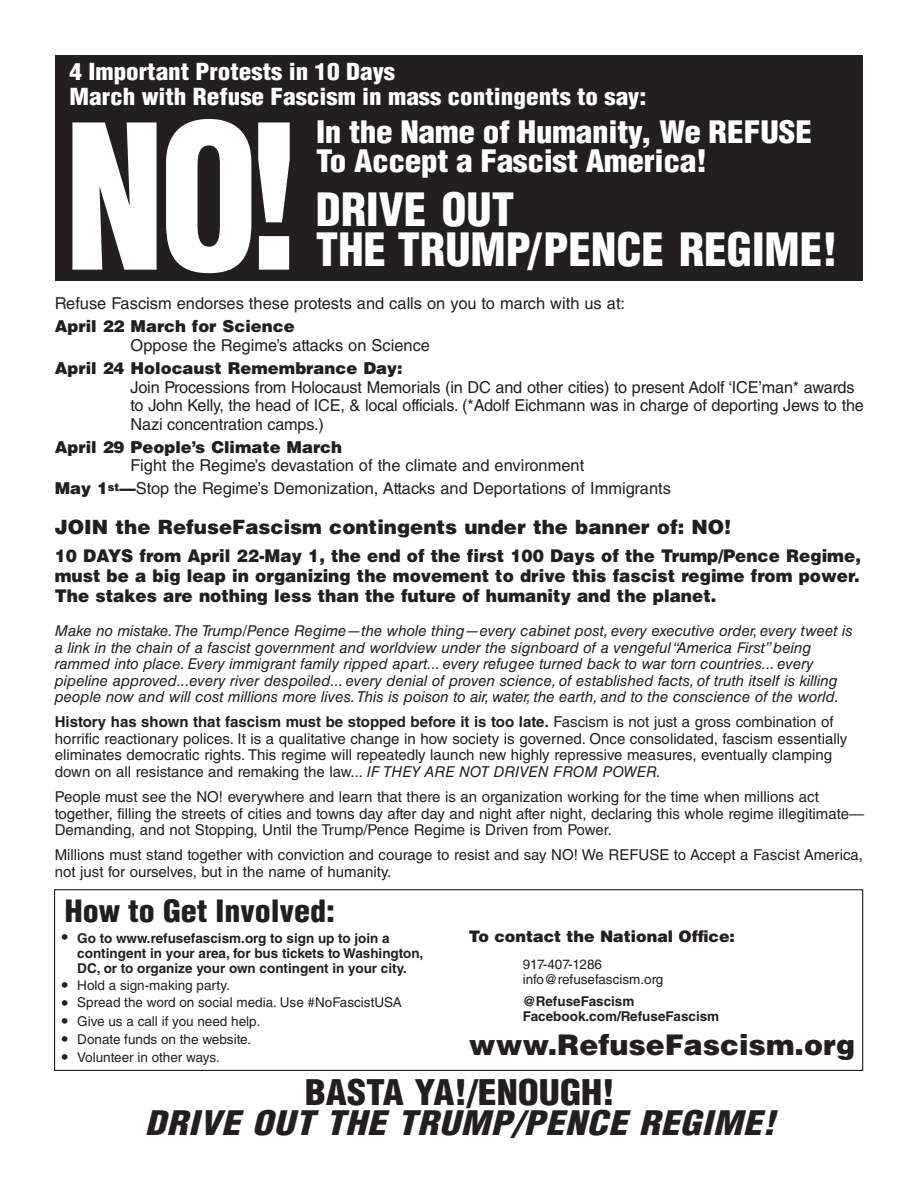
<style>
.page{position:relative;width:918px;height:1188px;background:#fff}
.page>*{position:absolute;margin:0;border:0;box-sizing:border-box;transform-origin:0 0}
.t1{font:900 condensed 196.2px "Helvetica LT Std";color:#fff;scale:.91 1}
.t2{font:900 condensed 44.85px/40px "Helvetica LT Std";color:#fff}
.t3{font:900 condensed 34.5px "Helvetica LT Std";color:#231f20;scale:1.1 1}
.t4{font:italic 900 condensed 33px "Helvetica LT Std";letter-spacing:.02em;color:#231f20;scale:1.14 1}
.t5{font:900 condensed 30.15px/28.5px "Helvetica LT Std";letter-spacing:-.01em;color:#fff;scale:1.1 1}
.Default{font:900 condensed 30px "Helvetica LT Std";color:#231f20;scale:1.07 1}
.Default-2{font:900 28.5px "Helvetica LT Std";color:#231f20}
.t6{font:900 condensed 22.95px/25px "Helvetica LT Std";color:#fff;scale:1.1 1}
.t7{font:900 19.65px "Helvetica LT Std";color:#231f20}
.t8{font:900 17.55px/19.6px "Helvetica LT Std";color:#231f20;text-align:justify;scale:.96 1}
.t9{font:16.35px/18.6px "Helvetica LT Std";letter-spacing:-.01em;color:#231f20}
.Default-3{font:900 15.9px "Helvetica LT Std";color:#231f20}
.t10{font:15px/16.5px "Helvetica LT Std";color:#231f20}
.t11{font:italic 15px/16.5px "Helvetica LT Std";color:#231f20}
.Default-4{font:13.5px "Helvetica LT Std";color:#231f20}
.Default-5{font:700 13.5px/15px "Helvetica LT Std";color:#231f20}
.Pa1{font:700 13.5px "Helvetica LT Std";color:#231f20}
.Pa1-2{font:13.5px "Helvetica LT Std";color:#231f20}
.s1{font-weight:900}
.s2{font-weight:700}
.s3{font-style:italic}
.s4{font-size:16.95px}
.s5{font-weight:700;font-size:16.95px}
.s6{font-size:13.35px}
</style>
<div class="page">
<div style="left:54px;top:889px;width:809px;height:182px;border:1px solid #231f20"></div>
<div style="left:55px;top:55px;width:807px;height:226px;background:#231f20"></div>
<p class="t6" style="left:70px;top:59px;width:526px">4 Important Protests in 10 Days<br>March with Refuse Fascism in mass contingents to say:</p>
<p class="t1" style="left:65px;top:73px;width:264px">NO!</p>
<p class="t5" style="left:316px;top:118px;width:452px">In the Name of Humanity, We REFUSE<br>To Accept a Fascist America!</p>
<p class="t2" style="left:316px;top:189px;width:523px">DRIVE OUT<br>THE TRUMP/PENCE REGIME!</p>
<p class="t9" style="left:55px;top:294px;width:572px">Refuse Fascism endorses these protests and calls on you to march with us at:</p>
<p class="t9" style="left:131px;top:317px;width:301px;text-indent:-76px"><span class="s1">April 22 March for Science<br></span>Oppose the Regime’s attacks on Science</p>
<p class="t9" style="left:131px;top:359px;width:735px;text-indent:-76px"><span class="s1">April 24 Holocaust Remembrance Day:<br></span>Join Processions from Holocaust Memorials (in DC and other cities) to present Adolf ‘ICE’man* awards to John Kelly, the head of ICE, &amp; local officials. (*Adolf Eichmann was in charge of deporting Jews to the Nazi concentration camps.)</p>
<p class="t9" style="left:131px;top:438px;width:455px;text-indent:-76px"><span class="s1">April 29 People’s Climate March<br></span>Fight the Regime’s devastation of the climate and environment</p>
<p class="t9" style="left:55px;top:479px;width:618px"><span class="s1">May 1</span><sup>st</sup><span class="s1">—</span>Stop the Regime’s Demonization, Attacks and Deportations of Immigrants</p>
<p class="t7" style="left:55px;top:514px;width:678px">JOIN the RefuseFascism contingents under the banner of: NO!</p>
<p class="t8" style="left:55px;top:546px;width:841px">10 DAYS from April 22-May 1, the end of the first 100 Days of the Trump/Pence Regime, must be a big leap in organizing the movement to drive this fascist regime from power.<br>The stakes are nothing less than the future of humanity and the planet.</p>
<p class="t11" style="left:55px;top:623px;width:800px">Make no mistake. The Trump/Pence Regime—the whole thing—every cabinet post, every executive order, every tweet is a link in the chain of a fascist government and worldview under the signboard of a vengeful “America First” being rammed into place. Every immigrant family ripped apart... every refugee turned back to war torn countries... every pipeline approved...every river despoiled... every denial of proven science, of established facts, of truth itself is killing people now and will cost millions more lives. This is poison to air, water, the earth, and to the conscience of the world.</p>
<p class="t10" style="left:55px;top:714px;width:794px"><span class="s2">History has shown that fascism must be stopped before it is too late.</span> Fascism is not just a gross combination of horrific reactionary polices. It is a qualitative change in how society is governed. Once consolidated, fascism essentially eliminates democratic rights. This regime will repeatedly launch new highly repressive measures, eventually clamping down on all resistance and remaking the law... <span class="s3">IF THEY ARE NOT DRIVEN FROM POWER.</span></p>
<p class="t10" style="left:55px;top:789px;width:811px">People must see the NO! everywhere and learn that there is an organization working for the time when millions act together, filling the streets of cities and towns day after day and night after night, declaring this whole regime illegitimate—<br>Demanding, and not Stopping, Until the Trump/Pence Regime is Driven from Power.</p>
<p class="t10" style="left:55px;top:847px;width:810px">Millions must stand together with conviction and courage to resist and say NO! We REFUSE to Accept a Fascist America, not just for ourselves, but in the name of humanity.</p>
<p class="Default" style="left:65px;top:892px;width:254px">How to Get Involved:</p>
<p class="Default-5" style="left:77px;top:931px;width:348px;text-indent:-15px"><span class="s4">•</span> Go to www.refusefascism.org to sign up to join a contingent in your area, for bus tickets to Washington,<br>DC, or to organize your own contingent in your city.</p>
<p class="Default-4" style="left:62px;top:977px;width:169px"><span class="s5">•</span> Hold a sign-making party.</p>
<p class="Default-4" style="left:62px;top:995px;width:341px"><span class="s5">•</span> Spread the word on social media. Use #NoFascistUSA</p>
<p class="Default-4" style="left:62px;top:1013px;width:200px"><span class="s5">•</span> Give us a call if you need help<span class="s6">.</span></p>
<p class="Default-4" style="left:62px;top:1032px;width:191px"><span class="s5">•</span> Donate funds on the website.</p>
<p class="Default-4" style="left:62px;top:1049px;width:159px"><span class="s5">•</span> Volunteer in other ways<span class="s6">.</span></p>
<p class="Default-3" style="left:469px;top:925px;width:268px">To contact the National Office:</p>
<p class="Default-4" style="left:523px;top:956px;width:81px">917-407-1286</p>
<p class="Pa1-2" style="left:523px;top:972px;width:142px">info@refusefascism.org</p>
<p class="Default-5" style="left:523px;top:993px;width:113px">@RefuseFascism</p>
<p class="Pa1" style="left:523px;top:1008px;width:198px">Facebook.com/RefuseFascism</p>
<p class="Default-2" style="left:469px;top:1026px;width:388px">www.RefuseFascism.org</p>
<p class="t3" style="left:305px;top:1070px;width:283px">BASTA YA!/ENOUGH!</p>
<p class="t4" style="left:145px;top:1102px;width:554px">DRIVE OUT THE TRUMP/PENCE REGIME!</p>
</div>
